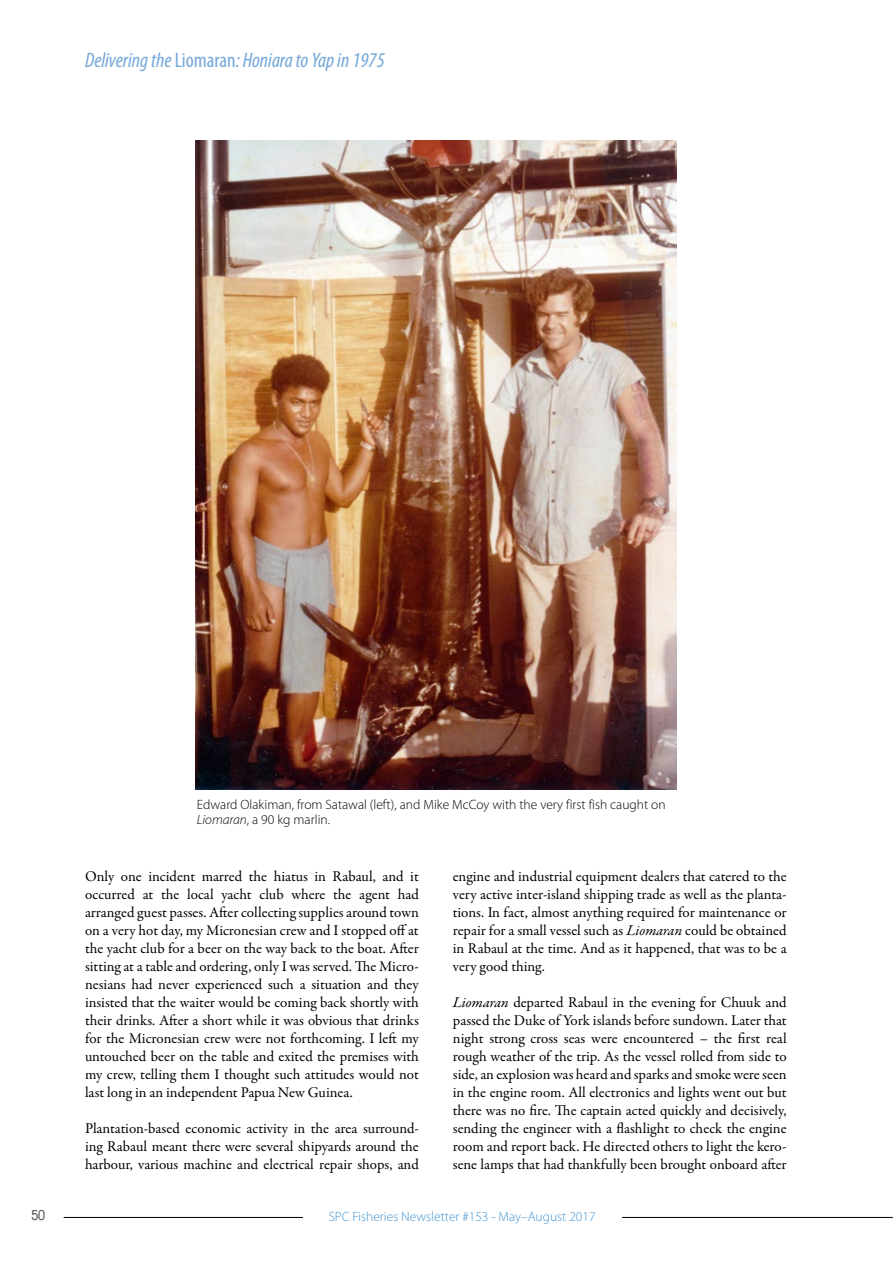
<style>
.page{position:relative;width:893px;height:1263px;background:#fff}
.page>*{position:absolute;margin:0;border:0;box-sizing:border-box;transform-origin:0 0}
.t1{font:italic condensed 21px "Myriad Pro";color:#75a8db}
.t2{font:15px/18px "Garamond Premr Pro";letter-spacing:-.005em;color:#000;text-align:justify}
.t3{font:15px "Duepuntozero";color:#575756}
.t4{font:300 13.5px/15px "Myriad Pro";color:#000}
.t5{font:300 13.5px "Myriad Pro";color:#4394d1}
.s1{font-style:normal}
.s2{font-style:italic}
</style>
<div class="page">
<hr style="left:64px;top:1217px;width:828px;height:1px;background:#000">
<div style="left:303px;top:1210px;width:319px;height:20px;background:#fff"></div>
<img style="left:195px;top:140px;width:482px;height:650px">
<h1 class="t1" style="left:85px;top:47px;width:301px">Delivering the <span class="s1">Liomaran</span>: Honiara to Yap in 1975</h1>
<p class="t4" style="left:197px;top:796px;width:470px">Edward Olakiman, from Satawal (left), and Mike McCoy with the very first fish caught on<br><span class="s2">Liomaran</span>, a 90 kg marlin.</p>
<p class="t2" style="left:85px;top:867px;width:335px">Only one incident marred the hiatus in Rabaul, and it occurred at the local yacht club where the agent had arranged guest passes. After collecting supplies around town on a very hot day, my Micronesian crew and I stopped off at the yacht club for a beer on the way back to the boat. After sitting at a table and ordering, only I was served. The Micro&shy;nesians had never experienced such a situation and they insisted that the waiter would be coming back shortly with their drinks. After a short while it was obvious that drinks for the Micronesian crew were not forthcoming. I left my untouched beer on the table and exited the premises with my crew, telling them I thought such attitudes would not last long in an independent Papua New Guinea.</p>
<p class="t2" style="left:85px;top:1119px;width:335px">Plantation-based economic activity in the area surround&shy;ing Rabaul meant there were several shipyards around the harbour, various machine and electrical repair shops, and</p>
<p class="t2" style="left:453px;top:867px;width:335px">engine and industrial equipment dealers that catered to the very active inter-island shipping trade as well as the planta&shy;tions. In fact, almost anything required for maintenance or repair for a small vessel such as <span class="s2">Liomaran</span> could be obtained in Rabaul at the time. And as it happened, that was to be a very good thing.</p>
<p class="t2" style="left:453px;top:993px;width:335px"><span class="s2">Liomaran</span> departed Rabaul in the evening for Chuuk and passed the Duke of York islands before sundown. Later that night strong cross seas were encountered – the first real rough weather of the trip. As the vessel rolled from side to side, an explosion was heard and sparks and smoke were seen in the engine room. All electronics and lights went out but there was no fire. The captain acted quickly and decisively, sending the engineer with a flashlight to check the engine room and report back. He directed others to light the kero&shy;sene lamps that had thankfully been brought onboard after</p>
<p class="t3" style="left:31px;top:1207px;width:15px">50</p>
<p class="t5" style="left:329px;top:1208px;width:268px">SPC Fisheries Newsletter #153 - May–August 2017</p>
</div>
